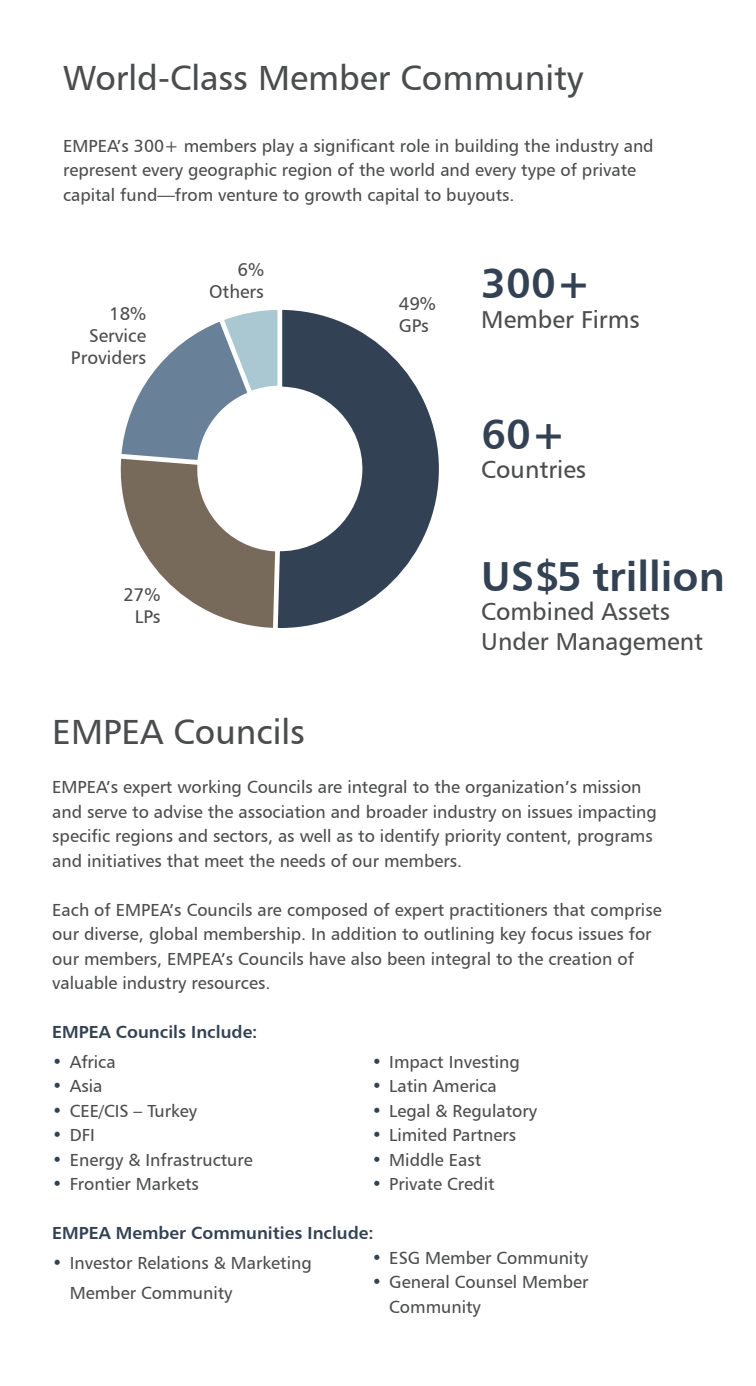
<style>
.page{position:relative;width:756px;height:1386px;background:#fff}
.page>*{position:absolute;margin:0;border:0;box-sizing:border-box;transform-origin:0 0}
.t1{font:42px "Humanist 777 BT Bold B";color:#324153}
.t2{font:35px "Humanist 777 BT Roman B";color:#4b4c4d}
.t3{font:24.5px/29.4px "Humanist 777 BT Roman B";color:#4b4c4d}
.t4{font:18.38px/22.1px "Humanist 777 BT Roman B";color:#4b4c4d;text-align:right}
.t5{font:17.5px/24.5px "Humanist 777 BT Roman B";color:#4b4c4d}
.t6{font:17.5px "Humanist 777 BT Bold B";color:#324153}
.s1{color:#324153}
</style>
<div class="page">
<svg style="left:283px;top:309px;width:156px;height:319px"></svg>
<svg style="left:120px;top:310px;width:163px;height:318px"></svg>
<h2 class="t2" style="left:63px;top:56px;width:522px">World-Class Member Community</h2>
<p class="t5" style="left:63px;top:133px;width:592px">EMPEA’s 300+ members play a significant role in building the industry and represent every geographic region of the world and every type of private capital fund—from venture to growth capital to buyouts.</p>
<p class="t4" style="left:71px;top:302px;width:77px">18%<br>Service<br>Providers</p>
<p class="t4" style="left:209px;top:258px;width:56px">6%<br>Others</p>
<p class="t4" style="left:123px;top:583px;width:39px">27%<br>LPs</p>
<p class="t4" style="left:399px;top:292px;width:39px;text-align:left">49%<br>GPs</p>
<h1 class="t1" style="left:481px;top:257px;width:111px">300+</h1>
<h3 class="t3" style="left:481px;top:304px;width:160px">Member Firms</h3>
<h1 class="t1" style="left:481px;top:408px;width:86px">60+</h1>
<h3 class="t3" style="left:481px;top:455px;width:106px">Countries</h3>
<h1 class="t1" style="left:481px;top:550px;width:245px">US$5 trillion</h1>
<h3 class="t3" style="left:481px;top:596px;width:223px">Combined Assets<br>Under Management</h3>
<h2 class="t2" style="left:52px;top:710px;width:254px">EMPEA Councils</h2>
<p class="t5" style="left:52px;top:774px;width:606px">EMPEA’s expert working Councils are integral to the organization’s mission and serve to advise the association and broader industry on issues impacting specific regions and sectors, as well as to identify priority content, programs and initiatives that meet the needs of our members.</p>
<p class="t5" style="left:52px;top:897px;width:611px">Each of EMPEA’s Councils are composed of expert practitioners that comprise our diverse, global membership. In addition to outlining key focus issues for our members, EMPEA’s Councils have also been integral to the creation of valuable industry resources.</p>
<p class="t6" style="left:52px;top:1021px;width:207px">EMPEA Councils Include:</p>
<p class="t5" style="left:52px;top:1049px;width:65px"><span class="s1">•</span> Africa</p>
<p class="t5" style="left:52px;top:1074px;width:52px"><span class="s1">•</span> Asia</p>
<p class="t5" style="left:52px;top:1098px;width:146px"><span class="s1">•</span> CEE/CIS – Turkey</p>
<p class="t5" style="left:52px;top:1123px;width:44px"><span class="s1">•</span> DFI</p>
<p class="t5" style="left:52px;top:1147px;width:202px"><span class="s1">•</span> Energy &amp; Infrastructure</p>
<p class="t5" style="left:52px;top:1172px;width:148px"><span class="s1">•</span> Frontier Markets</p>
<p class="t5" style="left:372px;top:1049px;width:149px"><span class="s1">•</span> Impact Investing</p>
<p class="t5" style="left:372px;top:1074px;width:127px"><span class="s1">•</span> Latin America</p>
<p class="t5" style="left:372px;top:1098px;width:167px"><span class="s1">•</span> Legal &amp; Regulatory</p>
<p class="t5" style="left:372px;top:1123px;width:146px"><span class="s1">•</span> Limited Partners</p>
<p class="t5" style="left:372px;top:1147px;width:111px"><span class="s1">•</span> Middle East</p>
<p class="t5" style="left:372px;top:1172px;width:124px"><span class="s1">•</span> Private Credit</p>
<p class="t6" style="left:52px;top:1222px;width:323px">EMPEA Member Communities Include:</p>
<p class="t5" style="left:70px;top:1248px;width:243px;line-height:29.8px;text-indent:-17px"><span class="s1">•</span> Investor Relations &amp; Marketing<br>Member Community</p>
<p class="t5" style="left:372px;top:1245px;width:218px"><span class="s1">•</span> ESG Member Community</p>
<p class="t5" style="left:389px;top:1270px;width:201px;text-indent:-18px"><span class="s1">•</span> General Counsel Member<br>Community</p>
</div>
